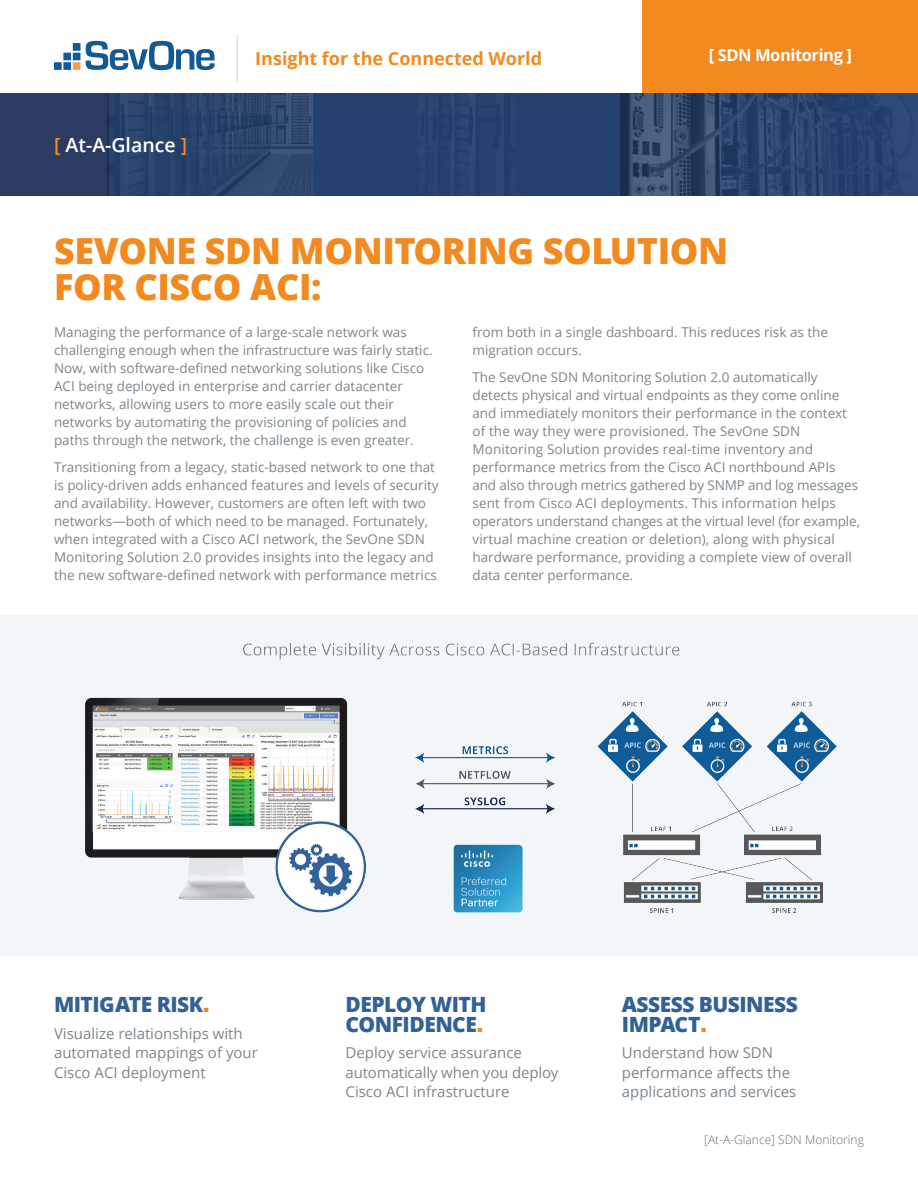
<style>
.page{position:relative;width:918px;height:1188px;background:#fff}
.page>*{position:absolute;margin:0;border:0;box-sizing:border-box;transform-origin:0 0}
.t1{font:800 36px/36px "Open Sans";letter-spacing:-.01em;color:#f28a20}
.t2{font:800 21px/19.5px "Open Sans";letter-spacing:-.025em;color:#326195}
.t3{font:600 19.5px "Open Sans";color:#fff}
.t4{font:700 18px "Open Sans";color:#f28a20}
.t5{font:700 16.5px "Open Sans";letter-spacing:-.025em;color:#fff}
.t6{font:15px/19.5px "Open Sans";color:#7d868d}
.t7{font:13.5px/18px "Open Sans";color:#7d868d}
.t8{font:300 12px "Open Sans";color:#6c6d70}
.s1{color:#f28a20}
.s2{font-family:"Helvetica Neue";font-weight:900;color:#f28a20}
</style>
<div class="page">
<div style="left:642px;top:0;width:276px;height:93px;background:#f28a20"></div>
<svg style="left:86px;top:41px;width:129px;height:29px"></svg>
<svg style="left:54px;top:43px;width:26px;height:27px"></svg>
<hr style="left:237px;top:35px;width:1px;height:47px;background:#c8d5e4">
<svg style="left:0;top:93px;width:918px;height:102px;background:#29426c"></svg>
<div style="left:0;top:615px;width:918px;height:341px;background:#f3f6f8"></div>
<img style="left:85px;top:642px;width:751px;height:271px">
<img style="left:454px;top:845px;width:68px;height:68px">
<h3 class="t3" style="left:54px;top:131px;width:135px"><span class="s1">[</span> At-A-Glance <span class="s1">]</span></h3>
<h3 class="t4" style="left:255px;top:45px;width:288px">Insight for the Connected World</h3>
<p class="t5" style="left:709px;top:44px;width:145px">[ SDN Monitoring ]</p>
<h1 class="t1" style="left:54px;top:231px;width:676px">SEVONE SDN MONITORING SOLUTION<br>FOR CISCO ACI:</h1>
<p class="t7" style="left:54px;top:323px;width:380px">Managing the performance of a large-scale network was challenging enough when the infrastructure was fairly static.<br>Now, with software-defined networking solutions like Cisco ACI being deployed in enterprise and carrier datacenter networks, allowing users to more easily scale out their networks by automating the provisioning of policies and paths through the network, the challenge is even greater.</p>
<p class="t7" style="left:54px;top:458px;width:386px">Transitioning from a legacy, static-based network to one that is policy-driven adds enhanced features and levels of security and availability. However, customers are often left with two networks—both of which need to be managed. Fortunately, when integrated with a Cisco ACI network, the SevOne SDN Monitoring Solution 2.0 provides insights into the legacy and the new software-defined network with performance metrics</p>
<p class="t7" style="left:472px;top:323px;width:357px">from both in a single dashboard. This reduces risk as the migration occurs.</p>
<p class="t7" style="left:472px;top:368px;width:389px">The SevOne SDN Monitoring Solution 2.0 automatically detects physical and virtual endpoints as they come online and immediately monitors their performance in the context of the way they were provisioned. The SevOne SDN Monitoring Solution provides real-time inventory and performance metrics from the Cisco ACI northbound APIs and also through metrics gathered by SNMP and log messages sent from Cisco ACI deployments. This information helps operators understand changes at the virtual level (for example, virtual machine creation or deletion), along with physical hardware performance, providing a complete view of overall data center performance.</p>
<h2 class="t2" style="left:54px;top:994px;width:157px">MITIGATE RISK<span class="s2">.</span></h2>
<p class="t6" style="left:54px;top:1023px;width:205px">Visualize relationships with automated mappings of your<br>Cisco ACI deployment</p>
<h2 class="t2" style="left:346px;top:994px;width:142px">DEPLOY WITH<br>CONFIDENCE<span class="s2">.</span></h2>
<p class="t6" style="left:346px;top:1043px;width:214px">Deploy service assurance automatically when you deploy<br>Cisco ACI infrastructure</p>
<h2 class="t2" style="left:622px;top:994px;width:178px">ASSESS BUSINESS<br>IMPACT<span class="s2">.</span></h2>
<p class="t6" style="left:622px;top:1043px;width:176px">Understand how SDN performance affects the applications and services</p>
<p class="t8" style="left:704px;top:1132px;width:161px">[At-A-Glance] SDN Monitoring</p>
</div>
